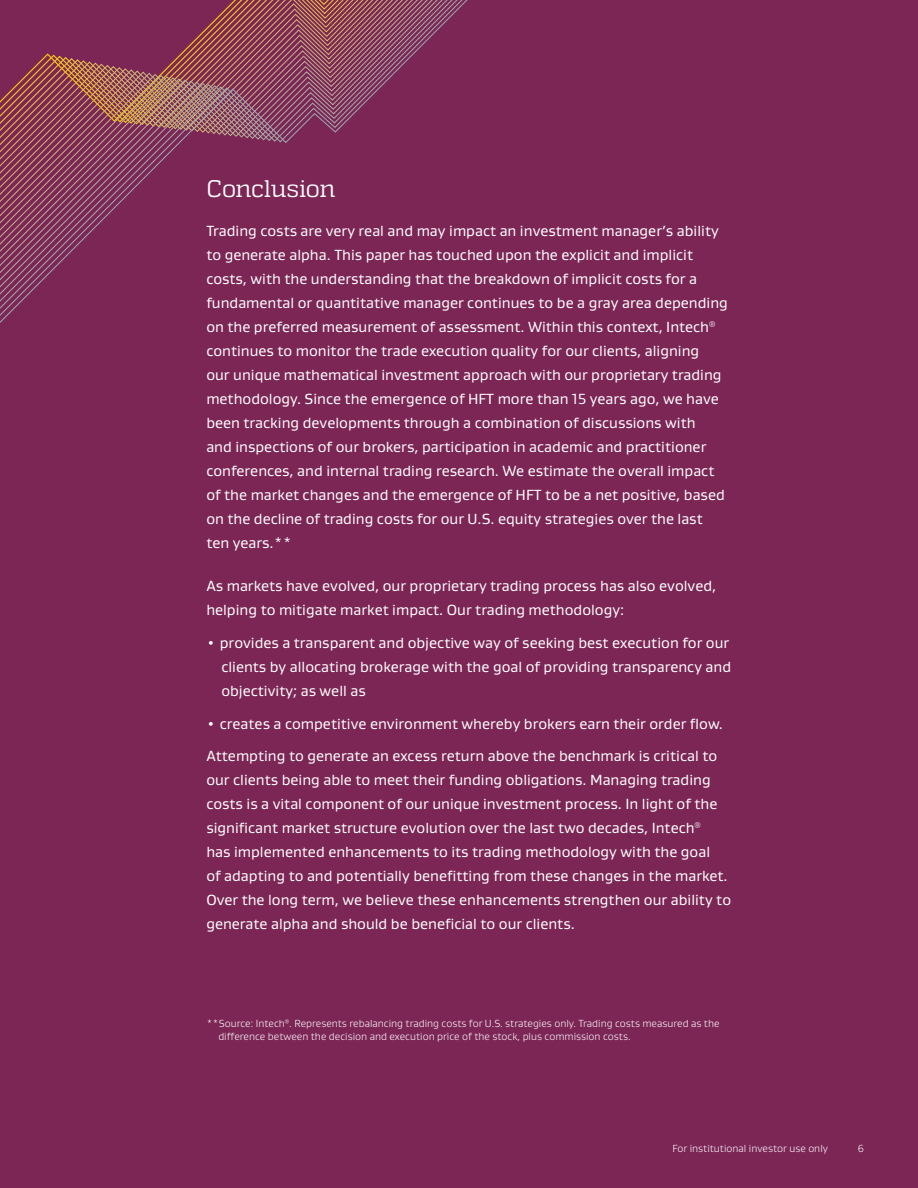
<style>
.page{position:relative;width:918px;height:1188px;background:#7c2656}
.page>*{position:absolute;margin:0;border:0;box-sizing:border-box;transform-origin:0 0}
.Closing_-_Conclusion{font:24px "Quadon";letter-spacing:-.015em;color:#fff}
.Closing_-_Body{font:15px/24px "Gustan";color:#fff}
.Footnote{font:300 10.5px/12.5px "Gustan";color:#fff}
.s1{font-family:"Quadon"}
.s2{font-family:"Quadon";font-weight:400}
</style>
<div class="page">
<svg style="left:0;top:0;width:468px;height:323px"></svg>
<p class="Closing_-_Conclusion" style="left:206px;top:175px;width:131px">Conclusion</p>
<p class="Closing_-_Body" style="left:206px;top:218px;width:523px">Trading costs are very real and may impact an investment manager’s ability to generate alpha. This paper has touched upon the explicit and implicit costs, with the understanding that the breakdown of implicit costs for a fundamental or quantitative manager continues to be a gray area depending on the preferred measurement of assessment. Within this context, Intech<span class="s1">® </span>continues to monitor the trade execution quality for our clients, aligning<br>our unique mathematical investment approach with our proprietary trading methodology. Since the emergence of HFT more than 15 years ago, we have been tracking developments through a combination of discussions with<br>and inspections of our brokers, participation in academic and practitioner conferences, and internal trading research. We estimate the overall impact of the market changes and the emergence of HFT to be a net positive, based on the decline of trading costs for our U.S. equity strategies over the last ten years.**</p>
<p class="Closing_-_Body" style="left:206px;top:574px;width:511px">As markets have evolved, our proprietary trading process has also evolved, helping to mitigate market impact. Our trading methodology:</p>
<p class="Closing_-_Body" style="left:221px;top:630px;width:511px;text-indent:-15px">• provides a transparent and objective way of seeking best execution for our clients by allocating brokerage with the goal of providing transparency and objectivity; as well as</p>
<p class="Closing_-_Body" style="left:206px;top:711px;width:518px">• creates a competitive environment whereby brokers earn their order flow.</p>
<p class="Closing_-_Body" style="left:206px;top:744px;width:526px">Attempting to generate an excess return above the benchmark is critical to our clients being able to meet their funding obligations. Managing trading costs is a vital component of our unique investment process. In light of the significant market structure evolution over the last two decades, Intech<span class="s1">®<br></span>has implemented enhancements to its trading methodology with the goal<br>of adapting to and potentially benefitting from these changes in the market.<br>Over the long term, we believe these enhancements strengthen our ability to generate alpha and should be beneficial to our clients.</p>
<p class="Footnote" style="left:218px;top:1017px;width:503px;text-indent:-12px">**Source: Intech<span class="s2">®</span>. Represents rebalancing trading costs for U.S. strategies only. Trading costs measured as the difference between the decision and execution price of the stock, plus commission costs.</p>
<p class="Footnote" style="left:672px;top:1142px;width:157px">For institutional investor use only</p>
<p class="Footnote" style="left:858px;top:1142px;width:8px">6</p>
</div>
